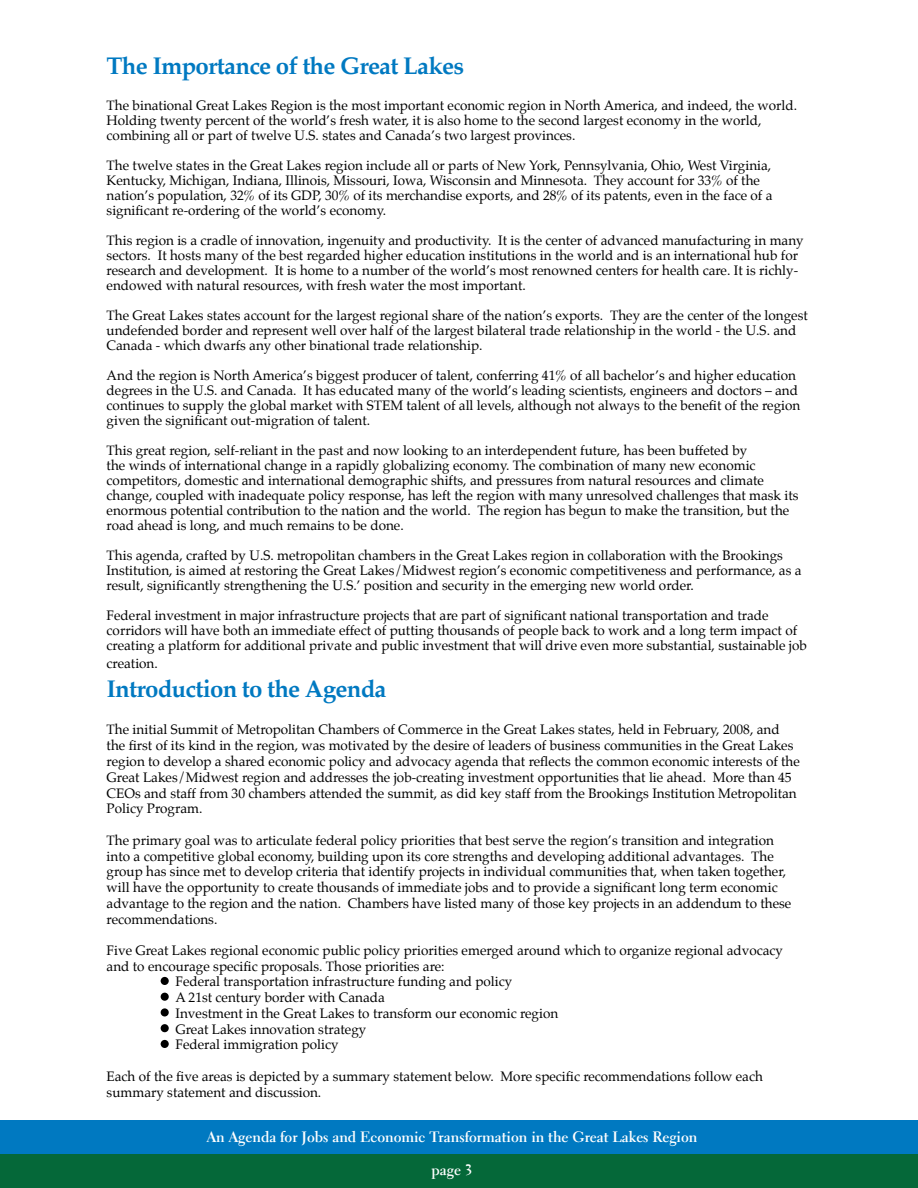
<style>
.page{position:relative;width:918px;height:1188px;background:#fff}
.page>*{position:absolute;margin:0;border:0;box-sizing:border-box;transform-origin:0 0}
.t1{font:700 24px "Palatino";letter-spacing:-.03em;color:#0079c1}
.t2{font:700 15px "Electra LT Std";color:#fff}
.t3{font:13.5px/15px "Palatino";color:#000}
</style>
<div class="page">
<div style="left:0;top:1154px;width:918px;height:34px;background:#056839"></div>
<div style="left:0;top:1120px;width:918px;height:34px;background:#0079c1"></div>
<div style="left:161px;top:977px;width:8px;height:8px;background:#000;border-radius:50%"></div>
<div style="left:161px;top:993px;width:8px;height:8px;background:#000;border-radius:50%"></div>
<div style="left:161px;top:1008px;width:8px;height:8px;background:#000;border-radius:50%"></div>
<div style="left:161px;top:1024px;width:8px;height:8px;background:#000;border-radius:50%"></div>
<div style="left:161px;top:1040px;width:8px;height:8px;background:#000;border-radius:50%"></div>
<h1 class="t1" style="left:107px;top:51px;width:359px">The Importance of the Great Lakes</h1>
<p class="t3" style="left:107px;top:99px;width:692px">The binational Great Lakes Region is the most important economic region in North America, and indeed, the world.<br>Holding twenty percent of the world’s fresh water, it is also home to the second largest economy in the world, combining all or part of twelve U.S. states and Canada’s two largest provinces.</p>
<p class="t3" style="left:107px;top:159px;width:667px">The twelve states in the Great Lakes region include all or parts of New York, Pennsylvania, Ohio, West Virginia, Kentucky, Michigan, Indiana, Illinois, Missouri, Iowa, Wisconsin and Minnesota. They account for 33% of the nation’s population, 32% of its GDP, 30% of its merchandise exports, and 28% of its patents, even in the face of a significant re-ordering of the world’s economy.</p>
<p class="t3" style="left:107px;top:234px;width:699px">This region is a cradle of innovation, ingenuity and productivity. It is the center of advanced manufacturing in many sectors. It hosts many of the best regarded higher education institutions in the world and is an international hub for research and development. It is home to a number of the world’s most renowned centers for health care. It is richly&shy;endowed with natural resources, with fresh water the most important.</p>
<p class="t3" style="left:107px;top:309px;width:703px">The Great Lakes states account for the largest regional share of the nation’s exports. They are the center of the longest undefended border and represent well over half of the largest bilateral trade relationship in the world - the U.S. and<br>Canada - which dwarfs any other binational trade relationship.</p>
<p class="t3" style="left:107px;top:369px;width:695px">And the region is North America’s biggest producer of talent, conferring 41% of all bachelor’s and higher education degrees in the U.S. and Canada. It has educated many of the world’s leading scientists, engineers and doctors – and continues to supply the global market with STEM talent of all levels, although not always to the benefit of the region given the significant out-migration of talent.</p>
<p class="t3" style="left:107px;top:444px;width:693px">This great region, self-reliant in the past and now looking to an interdependent future, has been buffeted by<br>the winds of international change in a rapidly globalizing economy. The combination of many new economic competitors, domestic and international demographic shifts, and pressures from natural resources and climate change, coupled with inadequate policy response, has left the region with many unresolved challenges that mask its enormous potential contribution to the nation and the world. The region has begun to make the transition, but the road ahead is long, and much remains to be done.</p>
<p class="t3" style="left:107px;top:549px;width:696px">This agenda, crafted by U.S. metropolitan chambers in the Great Lakes region in collaboration with the Brookings<br>Institution, is aimed at restoring the Great Lakes/Midwest region’s economic competitiveness and performance, as a result, significantly strengthening the U.S.’ position and security in the emerging new world order.</p>
<p class="t3" style="left:107px;top:609px;width:702px">Federal investment in major infrastructure projects that are part of significant national transportation and trade corridors will have both an immediate effect of putting thousands of people back to work and a long term impact of creating a platform for additional private and public investment that will drive even more substantial, sustainable job</p>
<p class="t3" style="left:107px;top:657px;width:53px">creation.</p>
<h1 class="t1" style="left:107px;top:674px;width:281px">Introduction to the Agenda</h1>
<p class="t3" style="left:107px;top:723px;width:695px;line-height:15.8px">The initial Summit of Metropolitan Chambers of Commerce in the Great Lakes states, held in February, 2008, and the first of its kind in the region, was motivated by the desire of leaders of business communities in the Great Lakes region to develop a shared economic policy and advocacy agenda that reflects the common economic interests of the Great Lakes/Midwest region and addresses the job-creating investment opportunities that lie ahead. More than 45<br>CEOs and staff from 30 chambers attended the summit, as did key staff from the Brookings Institution Metropolitan Policy Program.</p>
<p class="t3" style="left:107px;top:833px;width:686px;line-height:15.8px">The primary goal was to articulate federal policy priorities that best serve the region’s transition and integration into a competitive global economy, building upon its core strengths and developing additional advantages. The group has since met to develop criteria that identify projects in individual communities that, when taken together, will have the opportunity to create thousands of immediate jobs and to provide a significant long term economic advantage to the region and the nation. Chambers have listed many of those key projects in an addendum to these recommendations.</p>
<p class="t3" style="left:107px;top:944px;width:678px">Five Great Lakes regional economic public policy priorities emerged around which to organize regional advocacy</p>
<p class="t3" style="left:107px;top:960px;width:339px">and to encourage specific proposals. Those priorities are:</p>
<p class="t3" style="left:176px;top:976px;width:338px">Federal transportation infrastructure funding and policy</p>
<p class="t3" style="left:176px;top:991px;width:211px">A 21st century border with Canada</p>
<p class="t3" style="left:176px;top:1007px;width:384px">Investment in the Great Lakes to transform our economic region</p>
<p class="t3" style="left:176px;top:1023px;width:192px">Great Lakes innovation strategy</p>
<p class="t3" style="left:176px;top:1039px;width:165px">Federal immigration policy</p>
<p class="t3" style="left:107px;top:1070px;width:658px;line-height:15.8px">Each of the five areas is depicted by a summary statement below. More specific recommendations follow each summary statement and discussion.</p>
<p class="t2" style="left:207px;top:1128px;width:492px">An Agenda for Jobs and Economic Transformation in the Great Lakes Region</p>
<p class="t2" style="left:432px;top:1161px;width:43px">page 3</p>
</div>
